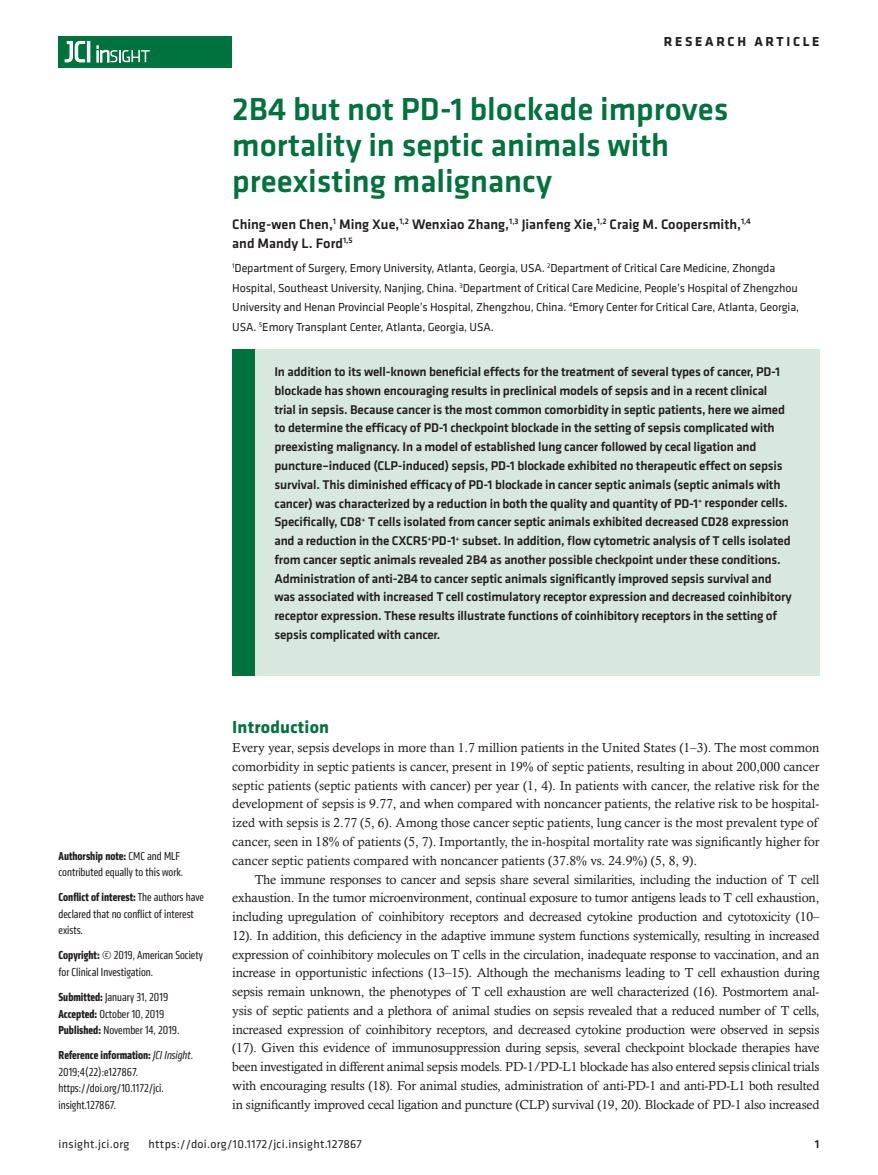
<style>
.page{position:relative;width:878px;height:1175px;background:#fff}
.page>*{position:absolute;margin:0;border:0;box-sizing:border-box;transform-origin:0 0}
.t1{font:500 33px/36px "Klavika Basic";color:#00723e}
.t2{font:700 18px "Klavika";letter-spacing:.01em;color:#00723e}
.t3{font:500 14.25px/19.5px "Klavika Basic";color:#231f20}
.t4{font:700 13.5px "Klavika Basic";letter-spacing:.2em;color:#231f20}
.t5{font:13.2px/18.8px "Calisto MT Std";color:#231f20;text-align:justify}
.t6{font:500 13.2px/18.8px "Klavika Basic";letter-spacing:-.015em;color:#231f20}
.t7{font:12px/19.5px "Klavika";letter-spacing:-.01em;color:#231f20}
.t8{font:condensed 12px/16.5px "Klavika";color:#231f20}
.t9{font:12px "Klavika Basic";letter-spacing:.025em;color:#231f20}
.t10{font:500 12px "Klavika Basic";color:#231f20}
.s1{font-weight:700}
.s2{font-style:italic}
</style>
<div class="page">
<div style="left:59px;top:36px;width:173px;height:31px;background:#00723e"></div>
<hr style="left:87px;top:41px;width:3px;height:21px;background:#fff">
<svg style="left:64px;top:41px;width:21px;height:22px"></svg>
<svg style="left:97px;top:46px;width:53px;height:16px"></svg>
<div style="left:232px;top:349px;width:587px;height:327px;background:#d8e8df"></div>
<div style="left:232px;top:349px;width:22px;height:327px;background:#00723e"></div>
<p class="t4" style="left:663px;top:32px;width:157px">RESEARCH ARTICLE</p>
<h1 class="t1" style="left:232px;top:91px;width:497px">2B4 but not PD-1 blockade improves mortality in septic animals with preexisting malignancy</h1>
<p class="t3" style="left:232px;top:214px;width:520px">Ching-wen Chen,<sup>1</sup> Ming Xue,<sup>1,2</sup> Wenxiao Zhang,<sup>1,3</sup> Jianfeng Xie,<sup>1,2</sup> Craig M. Coopersmith,<sup>1,4 </sup>and Mandy L. Ford<sup>1,5</sup></p>
<p class="t7" style="left:232px;top:258px;width:568px"><sup>1</sup>Department of Surgery, Emory University, Atlanta, Georgia, USA. <sup>2</sup>Department of Critical Care Medicine, Zhongda Hospital, Southeast University, Nanjing, China. <sup>3</sup>Department of Critical Care Medicine, People’s Hospital of Zhengzhou University and Henan Provincial People’s Hospital, Zhengzhou, China. <sup>4</sup>Emory Center for Critical Care, Atlanta, Georgia, USA. <sup>5</sup>Emory Transplant Center, Atlanta, Georgia, USA.</p>
<p class="t6" style="left:274px;top:362px;width:519px">In addition to its well-known beneficial effects for the treatment of several types of cancer, PD-1 blockade has shown encouraging results in preclinical models of sepsis and in a recent clinical trial in sepsis. Because cancer is the most common comorbidity in septic patients, here we aimed to determine the efficacy of PD-1 checkpoint blockade in the setting of sepsis complicated with preexisting malignancy. In a model of established lung cancer followed by cecal ligation and puncture–induced (CLP-induced) sepsis, PD-1 blockade exhibited no therapeutic effect on sepsis survival. This diminished efficacy of PD-1 blockade in cancer septic animals (septic animals with cancer) was characterized by a reduction in both the quality and quantity of PD-1<sup>+</sup> responder cells.<br>Specifically, CD8<sup>+</sup> T cells isolated from cancer septic animals exhibited decreased CD28 expression and a reduction in the CXCR5<sup>+</sup>PD-1<sup>+</sup> subset. In addition, flow cytometric analysis of T cells isolated from cancer septic animals revealed 2B4 as another possible checkpoint under these conditions.<br>Administration of anti-2B4 to cancer septic animals significantly improved sepsis survival and was associated with increased T cell costimulatory receptor expression and decreased coinhibitory receptor expression. These results illustrate functions of coinhibitory receptors in the setting of sepsis complicated with cancer.</p>
<p class="t8" style="left:59px;top:847px;width:126px"><span class="s1">Authorship note:</span> CMC and MLF contributed equally to this work.</p>
<p class="t8" style="left:59px;top:889px;width:147px"><span class="s1">Conflict of interest:</span> The authors have declared that no conflict of interest exists.</p>
<p class="t8" style="left:59px;top:947px;width:146px"><span class="s1">Copyright:</span> © 2019, American Society for Clinical Investigation.</p>
<p class="t8" style="left:59px;top:988px;width:122px"><span class="s1">Submitted:</span> January 31, 2019<br><span class="s1">Accepted:</span> October 10, 2019<br><span class="s1">Published:</span> November 14, 2019.</p>
<p class="t8" style="left:59px;top:1046px;width:136px"><span class="s1">Reference information:</span> <span class="s2">JCI Insight</span>.<br>2019;4(22):e127867. https://doi.org/10.1172/jci. insight.127867.</p>
<h2 class="t2" style="left:232px;top:714px;width:98px">Introduction</h2>
<p class="t5" style="left:232px;top:738px;width:588px">Every year, sepsis develops in more than 1.7 million patients in the United States (1–3). The most common comorbidity in septic patients is cancer, present in 19% of septic patients, resulting in about 200,000 cancer septic patients (septic patients with cancer) per year (1, 4). In patients with cancer, the relative risk for the development of sepsis is 9.77, and when compared with noncancer patients, the relative risk to be hospital&shy;ized with sepsis is 2.77 (5, 6). Among those cancer septic patients, lung cancer is the most prevalent type of cancer, seen in 18% of patients (5, 7). Importantly, the in-hospital mortality rate was significantly higher for cancer septic patients compared with noncancer patients (37.8% vs. 24.9%) (5, 8, 9).</p>
<p class="t5" style="left:232px;top:869px;width:588px;text-indent:22px">The immune responses to cancer and sepsis share several similarities, including the induction of T cell exhaustion. In the tumor microenvironment, continual exposure to tumor antigens leads to T cell exhaustion, including upregulation of coinhibitory receptors and decreased cytokine production and cytotoxicity (10– 12). In addition, this deficiency in the adaptive immune system functions systemically, resulting in increased expression of coinhibitory molecules on T cells in the circulation, inadequate response to vaccination, and an increase in opportunistic infections (13–15). Although the mechanisms leading to T cell exhaustion during sepsis remain unknown, the phenotypes of T cell exhaustion are well characterized (16). Postmortem anal&shy;ysis of septic patients and a plethora of animal studies on sepsis revealed that a reduced number of T cells, increased expression of coinhibitory receptors, and decreased cytokine production were observed in sepsis (17). Given this evidence of immunosuppression during sepsis, several checkpoint blockade therapies have been investigated in different animal sepsis models. PD-1/PD-L1 blockade has also entered sepsis clinical trials with encouraging results (18). For animal studies, administration of anti-PD-1 and anti-PD-L1 both resulted in significantly improved cecal ligation and puncture (CLP) survival (19, 20). Blockade of PD-1 also increased</p>
<p class="t9" style="left:58px;top:1135px;width:72px">insight.jci.org</p>
<p class="t9" style="left:148px;top:1135px;width:215px">https://doi.org/10.1172/jci.insight.127867</p>
<p class="t10" style="left:814px;top:1135px;width:6px">1</p>
</div>
